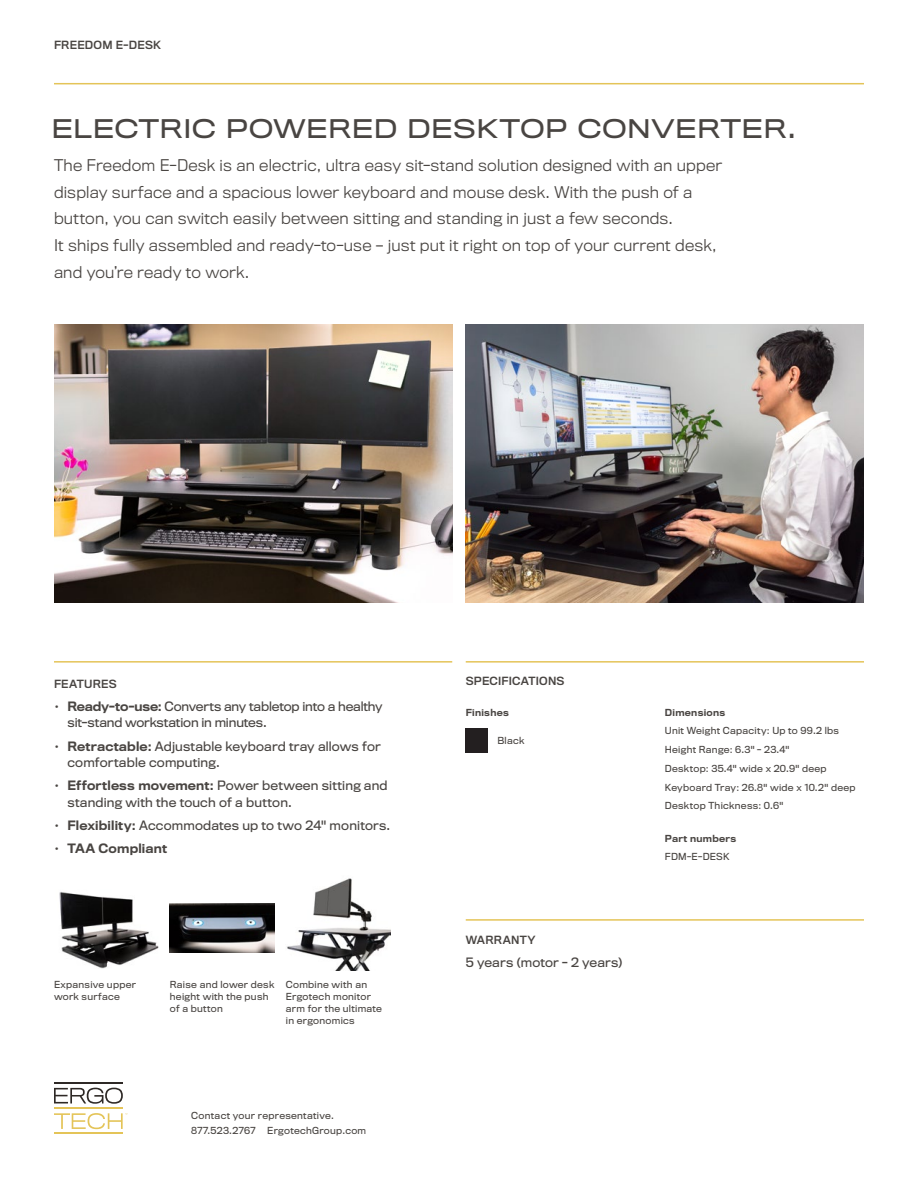
<style>
.page{position:relative;width:918px;height:1188px;background:#fff}
.page>*{position:absolute;margin:0;border:0;box-sizing:border-box;transform-origin:0 0}
.t1{font:24px "Titling Gothic FB Wide";letter-spacing:.005em;color:#494542}
.t2{font:300 15px/26.7px "Titling Gothic FB Normal";letter-spacing:.015em;color:#494542}
.t3{font:12px/16.5px "Titling Gothic FB Normal";letter-spacing:.01em;color:#494542}
.t4{font:12px/16.5px "Titling Gothic FB Normal";letter-spacing:-.01em;color:#494542}
.t5{font:500 12px "Titling Gothic FB Normal";letter-spacing:.015em;color:#494542}
.t6{font:10.5px "Titling Gothic FB Normal Standard";letter-spacing:.02em;color:#494542}
.t7{font:9px/12px "Titling Gothic FB Normal";letter-spacing:.035em;color:#494542}
.t8{font:500 9px "Titling Gothic FB Normal";letter-spacing:.035em;color:#494542}
.s1{font-weight:500}
</style>
<div class="page">
<hr style="left:466px;top:919px;width:398px;height:2px;background:#e4c458">
<hr style="left:466px;top:661px;width:398px;height:2px;background:#e4c458">
<hr style="left:54px;top:83px;width:810px;height:1px;background:#e4c458">
<hr style="left:54px;top:661px;width:398px;height:2px;background:#e4c458">
<img style="left:59px;top:892px;width:100px;height:77px">
<img style="left:170px;top:903px;width:104px;height:49px">
<img style="left:287px;top:878px;width:103px;height:92px">
<img style="left:54px;top:324px;width:398px;height:279px">
<img style="left:466px;top:324px;width:398px;height:279px">
<hr style="left:54px;top:1108px;width:69px;height:1px;background:#e4c458">
<hr style="left:54px;top:1133px;width:69px;height:1px;background:#e4c458">
<svg style="left:54px;top:1113px;width:73px;height:16px"></svg>
<hr style="left:54px;top:1083px;width:69px;height:1px;background:#2e2926">
<svg style="left:54px;top:1088px;width:69px;height:16px"></svg>
<div style="left:466px;top:728px;width:22px;height:25px;background:#231f20"></div>
<p class="t6" style="left:54px;top:39px;width:109px">FREEDOM E-DESK</p>
<p class="t1" style="left:51px;top:115px;width:747px">ELECTRIC POWERED DESKTOP CONVERTER.</p>
<p class="t2" style="left:54px;top:152px;width:670px">The Freedom E-Desk is an electric, ultra easy sit-stand solution designed with an upper display surface and a spacious lower keyboard and mouse desk. With the push of a button, you can switch easily between sitting and standing in just a few seconds.<br>It ships fully assembled and ready-to-use – just put it right on top of your current desk, and you’re ready to work.</p>
<p class="t6" style="left:54px;top:678px;width:64px">FEATURES</p>
<p class="t6" style="left:466px;top:675px;width:100px">SPECIFICATIONS</p>
<p class="t4" style="left:68px;top:698px;width:317px;text-indent:-14px"><span class="s1">• Ready-to-use:</span> Converts any tabletop into a healthy sit-stand workstation in minutes.</p>
<p class="t3" style="left:68px;top:738px;width:315px;text-indent:-14px"><span class="s1">• Retractable:</span> Adjustable keyboard tray allows for comfortable computing.</p>
<p class="t3" style="left:68px;top:778px;width:322px;text-indent:-14px"><span class="s1">• Effortless movement:</span> Power between sitting and standing with the touch of a button.</p>
<p class="t3" style="left:54px;top:818px;width:338px"><span class="s1">• Flexibility:</span> Accommodates up to two 24" monitors.</p>
<p class="t5" style="left:54px;top:842px;width:115px">• TAA Compliant</p>
<p class="t8" style="left:466px;top:707px;width:45px">Finishes</p>
<p class="t7" style="left:497px;top:735px;width:29px">Black</p>
<p class="t7" style="left:54px;top:979px;width:84px">Expansive upper work surface</p>
<p class="t7" style="left:170px;top:979px;width:106px">Raise and lower desk height with the push of a button</p>
<p class="t7" style="left:286px;top:979px;width:98px">Combine with an<br>Ergotech monitor arm for the ultimate in ergonomics</p>
<p class="t7" style="left:191px;top:1110px;width:144px">Contact your representative.</p>
<p class="t7" style="left:191px;top:1125px;width:66px">877.523.2767</p>
<p class="t7" style="left:267px;top:1125px;width:100px">ErgotechGroup.com</p>
<p class="t6" style="left:466px;top:934px;width:71px">WARRANTY</p>
<p class="t3" style="left:466px;top:955px;width:158px">5 years (motor - 2 years)</p>
<p class="t8" style="left:665px;top:707px;width:62px">Dimensions</p>
<p class="t7" style="left:665px;top:725px;width:176px">Unit Weight Capacity: Up to 99.2 lbs</p>
<p class="t7" style="left:665px;top:744px;width:126px">Height Range: 6.3" - 23.4"</p>
<p class="t7" style="left:665px;top:763px;width:163px">Desktop: 35.4" wide x 20.9" deep</p>
<p class="t7" style="left:665px;top:781px;width:192px">Keyboard Tray: 26.8" wide x 10.2" deep</p>
<p class="t7" style="left:665px;top:800px;width:120px">Desktop Thickness: 0.6"</p>
<p class="t8" style="left:665px;top:833px;width:73px">Part numbers</p>
<p class="t7" style="left:665px;top:851px;width:66px">FDM-E-DESK</p>
</div>
